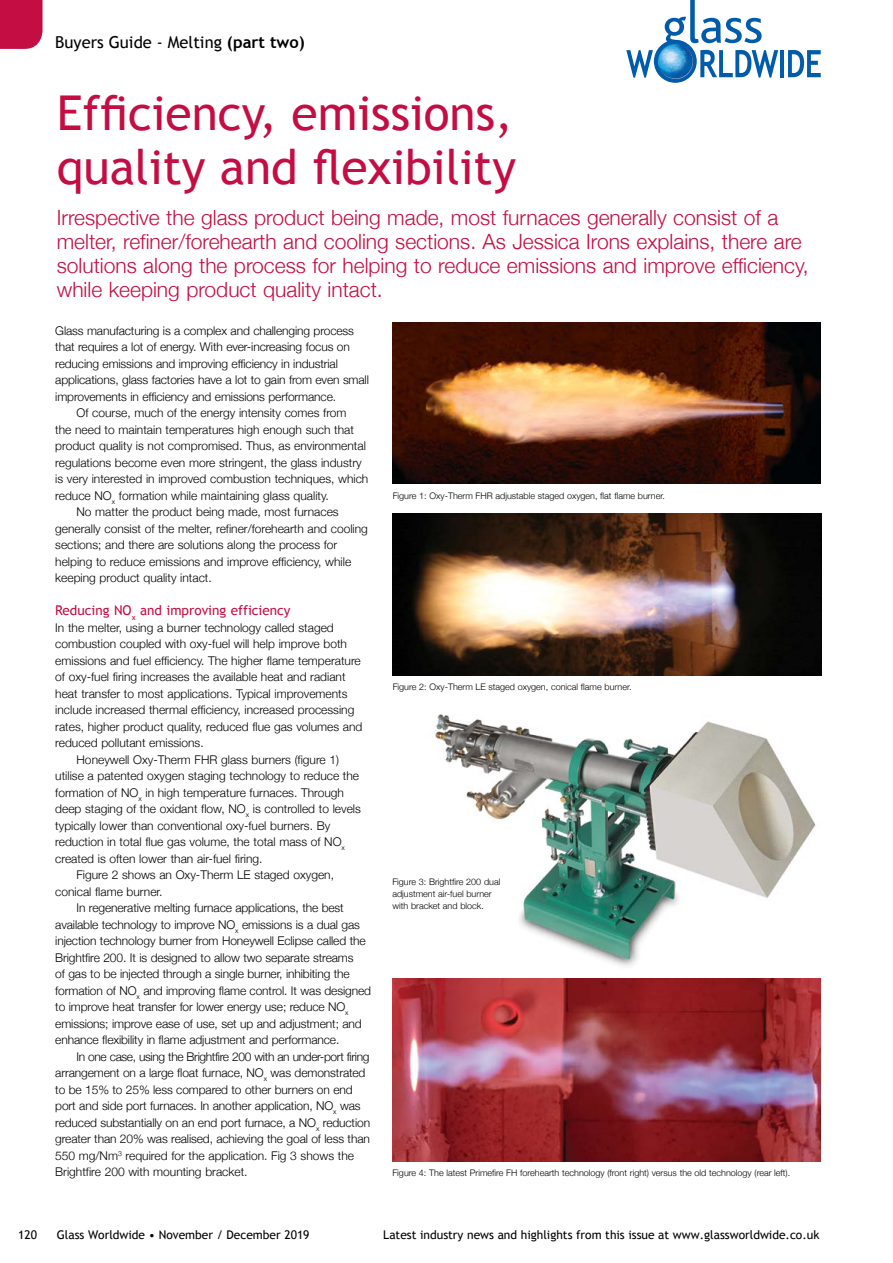
<style>
.page{position:relative;width:893px;height:1263px;background:#fff}
.page>*{position:absolute;margin:0;border:0;box-sizing:border-box;transform-origin:0 0}
.t1{font:48px/54px "Trebuchet MS";color:#c40d42}
.t2{font:300 21px/24px "Helvetica Neue";color:#c40d42}
.t3{font:16.5px "Trebuchet MS";color:#000}
.t4{font:13.5px "Trebuchet MS";color:#c40d42}
.t5{font:300 12px "Helvetica Neue";color:#000}
.t6{font:12px "Trebuchet MS";color:#000}
.t7{font:300 12px "Helvetica Neue";letter-spacing:-.03em;color:#000}
.t8{font:300 9px/12px "Helvetica Neue";color:#000}
.s1{font-weight:700}
</style>
<div class="page">
<img style="left:434px;top:714px;width:382px;height:253px">
<div style="left:0;top:0;width:43px;height:49px;background:#c40d42"></div>
<img style="left:392px;top:322px;width:429px;height:162px">
<img style="left:393px;top:513px;width:429px;height:162px">
<img style="left:392px;top:978px;width:429px;height:183px">
<svg style="left:654px;top:40px;width:43px;height:43px"></svg>
<svg style="left:626px;top:50px;width:27px;height:28px"></svg>
<hr style="left:780px;top:50px;width:4px;height:27px;background:#005baa">
<svg style="left:788px;top:50px;width:33px;height:27px"></svg>
<svg style="left:663px;top:0;width:115px;height:78px"></svg>
<svg style="left:656px;top:42px;width:39px;height:39px"></svg>
<img style="left:658px;top:44px;width:34px;height:35px;border-radius:17px">
<h3 class="t3" style="left:55px;top:32px;width:251px">Buyers Guide - Melting <span class="s1">(part two)</span></h3>
<h1 class="t1" style="left:57px;top:87px;width:461px">Efficiency, emissions, quality and flexibility</h1>
<p class="t2" style="left:57px;top:204px;width:753px">Irrespective the glass product being made, most furnaces generally consist of a melter, refiner/forehearth and cooling sections. As Jessica Irons explains, there are solutions along the process for helping to reduce emissions and improve efficiency, while keeping product quality intact.</p>
<p class="t5" style="left:55px;top:321px;width:300px">Glass manufacturing is a complex and challenging process</p>
<p class="t5" style="left:55px;top:337px;width:296px">that requires a lot of energy. With ever-increasing focus on</p>
<p class="t5" style="left:55px;top:354px;width:284px">reducing emissions and improving efficiency in industrial</p>
<p class="t5" style="left:55px;top:370px;width:315px">applications, glass factories have a lot to gain from even small</p>
<p class="t5" style="left:55px;top:387px;width:282px">improvements in efficiency and emissions performance.</p>
<p class="t5" style="left:77px;top:403px;width:272px">Of course, much of the energy intensity comes from</p>
<p class="t5" style="left:55px;top:420px;width:300px">the need to maintain temperatures high enough such that</p>
<p class="t5" style="left:55px;top:436px;width:312px">product quality is not compromised. Thus, as environmental</p>
<p class="t5" style="left:55px;top:453px;width:308px">regulations become even more stringent, the glass industry</p>
<p class="t5" style="left:55px;top:469px;width:315px">is very interested in improved combustion techniques, which</p>
<p class="t5" style="left:55px;top:486px;width:275px">reduce NO<sub>x</sub> formation while maintaining glass quality.</p>
<p class="t5" style="left:77px;top:502px;width:264px">No matter the product being made, most furnaces</p>
<p class="t5" style="left:55px;top:519px;width:314px">generally consist of the melter, refiner/forehearth and cooling</p>
<p class="t5" style="left:55px;top:535px;width:284px">sections; and there are solutions along the process for</p>
<p class="t5" style="left:55px;top:552px;width:297px">helping to reduce emissions and improve efficiency, while</p>
<p class="t5" style="left:55px;top:568px;width:158px">keeping product quality intact.</p>
<p class="t4" style="left:55px;top:602px;width:237px">Reducing NO<sub>x</sub> and improving efficiency</p>
<p class="t5" style="left:55px;top:618px;width:280px">In the melter, using a burner technology called staged</p>
<p class="t5" style="left:55px;top:634px;width:293px">combustion coupled with oxy-fuel will help improve both</p>
<p class="t5" style="left:55px;top:651px;width:307px">emissions and fuel efficiency. The higher flame temperature</p>
<p class="t5" style="left:55px;top:667px;width:292px">of oxy-fuel firing increases the available heat and radiant</p>
<p class="t5" style="left:55px;top:684px;width:294px">heat transfer to most applications. Typical improvements</p>
<p class="t5" style="left:55px;top:700px;width:301px">include increased thermal efficiency, increased processing</p>
<p class="t5" style="left:55px;top:717px;width:309px">rates, higher product quality, reduced flue gas volumes and</p>
<p class="t5" style="left:55px;top:733px;width:150px">reduced pollutant emissions.</p>
<p class="t5" style="left:77px;top:750px;width:264px">Honeywell Oxy-Therm FHR glass burners (figure 1)</p>
<p class="t5" style="left:55px;top:766px;width:305px">utilise a patented oxygen staging technology to reduce the</p>
<p class="t5" style="left:55px;top:783px;width:290px">formation of NO<sub>x</sub> in high temperature furnaces. Through</p>
<p class="t5" style="left:55px;top:799px;width:307px">deep staging of the oxidant flow, NO<sub>x</sub> is controlled to levels</p>
<p class="t5" style="left:55px;top:816px;width:276px">typically lower than conventional oxy-fuel burners. By</p>
<p class="t5" style="left:55px;top:832px;width:291px">reduction in total flue gas volume, the total mass of NO<sub>x</sub></p>
<p class="t5" style="left:55px;top:849px;width:209px">created is often lower than air-fuel firing.</p>
<p class="t5" style="left:77px;top:865px;width:259px">Figure 2 shows an Oxy-Therm LE staged oxygen,</p>
<p class="t5" style="left:55px;top:882px;width:109px">conical flame burner.</p>
<p class="t5" style="left:77px;top:898px;width:269px">In regenerative melting furnace applications, the best</p>
<p class="t5" style="left:55px;top:915px;width:306px">available technology to improve NO<sub>x</sub> emissions is a dual gas</p>
<p class="t5" style="left:55px;top:931px;width:312px">injection technology burner from Honeywell Eclipse called the</p>
<p class="t5" style="left:55px;top:948px;width:300px">Brightfire 200. It is designed to allow two separate streams</p>
<p class="t5" style="left:55px;top:964px;width:296px">of gas to be injected through a single burner, inhibiting the</p>
<p class="t5" style="left:55px;top:981px;width:317px">formation of NO<sub>x</sub> and improving flame control. It was designed</p>
<p class="t5" style="left:55px;top:997px;width:295px">to improve heat transfer for lower energy use; reduce NO<sub>x</sub></p>
<p class="t5" style="left:55px;top:1014px;width:308px">emissions; improve ease of use, set up and adjustment; and</p>
<p class="t5" style="left:55px;top:1030px;width:286px">enhance flexibility in flame adjustment and performance.</p>
<p class="t7" style="left:77px;top:1047px;width:294px">In one case, using the Brightfire 200 with an under-port firing</p>
<p class="t5" style="left:55px;top:1063px;width:312px">arrangement on a large float furnace, NO<sub>x</sub> was demonstrated</p>
<p class="t5" style="left:55px;top:1080px;width:299px">to be 15% to 25% less compared to other burners on end</p>
<p class="t5" style="left:55px;top:1096px;width:307px">port and side port furnaces. In another application, NO<sub>x</sub> was</p>
<p class="t5" style="left:55px;top:1113px;width:316px">reduced substantially on an end port furnace, a NO<sub>x</sub> reduction</p>
<p class="t5" style="left:55px;top:1129px;width:316px">greater than 20% was realised, achieving the goal of less than</p>
<p class="t5" style="left:55px;top:1146px;width:300px">550 mg/Nm<sup>3</sup> required for the application. Fig 3 shows the</p>
<p class="t5" style="left:55px;top:1162px;width:194px">Brightfire 200 with mounting bracket.</p>
<p class="t8" style="left:393px;top:489px;width:274px">Figure 1: Oxy-Therm FHR adjustable staged oxygen, flat flame burner.</p>
<p class="t8" style="left:393px;top:680px;width:240px">Figure 2: Oxy-Therm LE staged oxygen, conical flame burner.</p>
<p class="t8" style="left:392px;top:875px;width:109px">Figure 3: Brightfire 200 dual adjustment air-fuel burner with bracket and block.</p>
<p class="t8" style="left:392px;top:1166px;width:399px">Figure 4: The latest Primefire FH forehearth technology (front right) versus the old technology (rear left).</p>
<p class="t6" style="left:57px;top:1228px;width:254px">Glass Worldwide • November / December 2019</p>
<p class="t6" style="left:18px;top:1228px;width:20px">120</p>
<p class="t6" style="left:383px;top:1228px;width:438px">Latest industry news and highlights from this issue at www.glassworldwide.co.uk</p>
</div>
